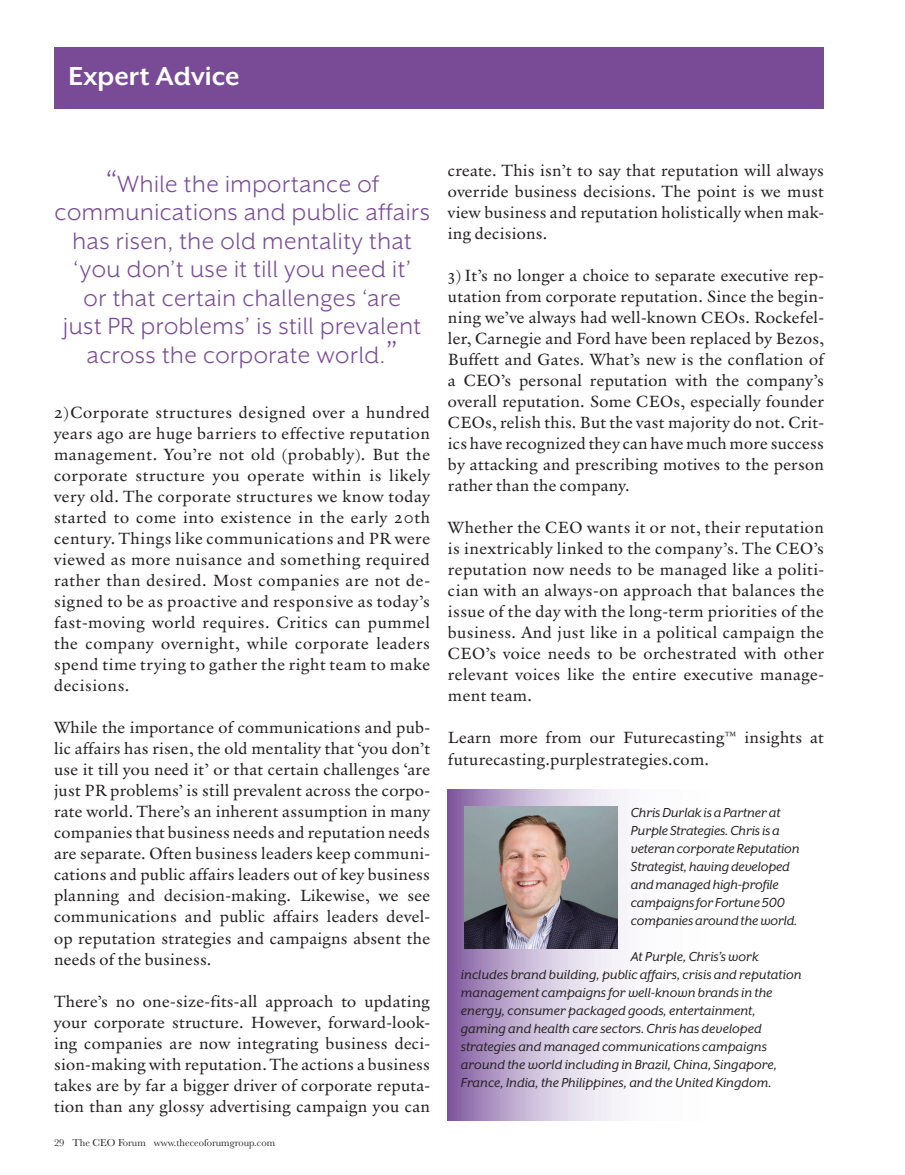
<style>
.page{position:relative;width:905px;height:1175px;background:#fff}
.page>*{position:absolute;margin:0;border:0;box-sizing:border-box;transform-origin:0 0}
.t1{font:700 30px "Mr Eaves XL San OT";color:#fff}
.t2{font:27px/28.5px "Mr Eaves XL San OT";letter-spacing:.02em;color:#794b97;text-align:center}
.t3{font:16.5px/21px "Verdigris MVB Pro Text";letter-spacing:.02em;color:#231f20;text-align:justify}
.t4{font:italic 15px/18px "Mr Eaves XL San OT";color:#231f20}
.t5{font:10.5px "Baskerville";color:#231f20}
.s1{font-size:36px}
</style>
<div class="page">
<div style="left:54px;top:47px;width:770px;height:62px;background:#794b97"></div>
<svg style="left:447px;top:789px;width:180px;height:331px;background:#c2afd1"></svg>
<img style="left:464px;top:806px;width:153px;height:142px">
<p class="t1" style="left:69px;top:61px;width:173px">Expert Advice</p>
<p class="t2" style="left:105px;top:169px;width:275px"><span class="s1">“</span>While the importance of</p>
<p class="t2" style="left:55px;top:198px;width:377px">communications and public affairs has risen, the old mentality that ‘you don’t use it till you need it’</p>
<p class="t2" style="left:63px;top:283px;width:359px">or that certain challenges ‘are just PR problems’ is still prevalent across the corporate world.<span class="s1">”</span></p>
<p class="t3" style="left:54px;top:401px;width:377px">2)Corporate structures designed over a hundred years ago are huge barriers to effective reputation management. You’re not old (probably). But the corporate structure you operate within is likely very old. The corporate structures we know today started to come into existence in the early 20th century. Things like communications and PR were viewed as more nuisance and something required rather than desired. Most companies are not de&shy;signed to be as proactive and responsive as today’s fast-moving world requires. Critics can pummel the company overnight, while corporate leaders spend time trying to gather the right team to make decisions.</p>
<p class="t3" style="left:54px;top:716px;width:377px">While the importance of communications and pub&shy;lic affairs has risen, the old mentality that ‘you don’t use it till you need it’ or that certain challenges ‘are just PR problems’ is still prevalent across the corpo&shy;rate world. There’s an inherent assumption in many companies that business needs and reputation needs are separate. Often business leaders keep communi&shy;cations and public affairs leaders out of key business planning and decision-making. Likewise, we see communications and public affairs leaders devel&shy;op reputation strategies and campaigns absent the needs of the business.</p>
<p class="t3" style="left:54px;top:989px;width:377px">There’s no one-size-fits-all approach to updating your corporate structure. However, forward-look&shy;ing companies are now integrating business deci&shy;sion-making with reputation. The actions a business takes are by far a bigger driver of corporate reputa&shy;tion than any glossy advertising campaign you can</p>
<p class="t5" style="left:54px;top:1136px;width:222px">29 The CEO Forum www.theceoforumgroup.com</p>
<p class="t3" style="left:448px;top:159px;width:377px">create. This isn’t to say that reputation will always override business decisions. The point is we must view business and reputation holistically when mak&shy;ing decisions.</p>
<p class="t3" style="left:448px;top:264px;width:377px">3) It’s no longer a choice to separate executive rep&shy;utation from corporate reputation. Since the begin&shy;ning we’ve always had well-known CEOs. Rockefel&shy;ler, Carnegie and Ford have been replaced by Bezos, Buffett and Gates. What’s new is the conflation of a CEO’s personal reputation with the company’s overall reputation. Some CEOs, especially founder CEOs, relish this. But the vast majority do not. Crit&shy;ics have recognized they can have much more success by attacking and prescribing motives to the person rather than the company.</p>
<p class="t3" style="left:448px;top:516px;width:377px">Whether the CEO wants it or not, their reputation is inextricably linked to the company’s. The CEO’s reputation now needs to be managed like a politi&shy;cian with an always-on approach that balances the issue of the day with the long-term priorities of the business. And just like in a political campaign the CEO’s voice needs to be orchestrated with other relevant voices like the entire executive manage&shy;ment team.</p>
<p class="t3" style="left:448px;top:726px;width:377px">Learn more from our Futurecasting™ insights at futurecasting.purplestrategies.com.</p>
<p class="t4" style="left:631px;top:803px;width:170px">Chris Durlak is a Partner at<br>Purple Strategies. Chris is a veteran corporate Reputation<br>Strategist, having developed and managed high-profile campaigns for Fortune 500 companies around the world.</p>
<p class="t4" style="left:461px;top:947px;width:342px;text-indent:170px">At Purple, Chris’s work includes brand building, public affairs, crisis and reputation management campaigns for well-known brands in the</p>
<p class="t4" style="left:461px;top:1001px;width:296px">energy, consumer packaged goods, entertainment,</p>
<p class="t4" style="left:461px;top:1019px;width:302px">gaming and health care sectors. Chris has developed</p>
<p class="t4" style="left:461px;top:1037px;width:322px">strategies and managed communications campaigns around the world including in Brazil, China, Singapore,<br>France, India, the Philippines, and the United Kingdom. ‬</p>
</div>
